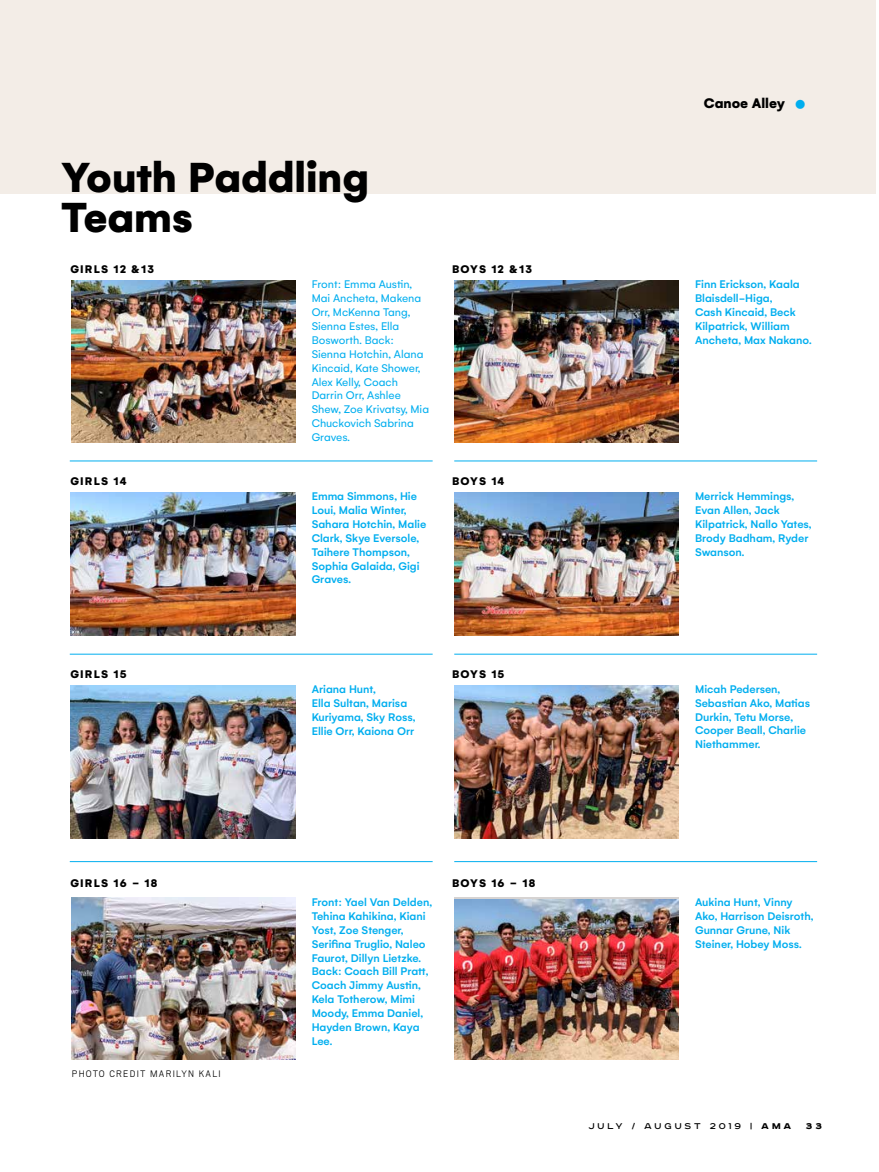
<style>
.page{position:relative;width:879px;height:1172px;background:#fff}
.page>*{position:absolute;margin:0;border:0;box-sizing:border-box;transform-origin:0 0}
.t1{font:900 45.45px/39.2px "Gelion";color:#000}
.t2{font:900 15px "Gelion";color:#000}
.t3{font:500 12px/13.8px "Gelion";color:#00aeef}
.t4{font:12px/13.8px "Gelion";color:#00aeef}
.t5{font:900 12px "Gelion";letter-spacing:.1em;color:#000}
.t6{font:300 10.5px "Scout";letter-spacing:.12em;color:#000}
.t7{font:10.5px "Road Radio";letter-spacing:.28em;color:#000}
.t8{font:900 10.5px "Road Radio";color:#000}
.s1{color:#00aeef}
.s2{font-weight:900}
</style>
<div class="page">
<div style="left:0;top:0;width:876px;height:193px;background:#f3ede7"></div>
<img style="left:71px;top:280px;width:225px;height:162px">
<img style="left:71px;top:685px;width:225px;height:153px">
<img style="left:72px;top:897px;width:224px;height:162px">
<img style="left:455px;top:280px;width:224px;height:162px">
<img style="left:454px;top:685px;width:225px;height:153px">
<img style="left:454px;top:899px;width:225px;height:160px">
<img style="left:71px;top:492px;width:225px;height:143px">
<img style="left:455px;top:492px;width:224px;height:143px">
<hr style="left:70px;top:461px;width:363px;height:1px;background:#00aeef">
<hr style="left:70px;top:654px;width:363px;height:1px;background:#00aeef">
<hr style="left:70px;top:861px;width:363px;height:1px;background:#00aeef">
<hr style="left:454px;top:461px;width:363px;height:1px;background:#00aeef">
<hr style="left:454px;top:654px;width:363px;height:1px;background:#00aeef">
<hr style="left:454px;top:861px;width:363px;height:1px;background:#00aeef">
<h1 class="t1" style="left:61px;top:158px;width:309px">Youth Paddling<br>Teams</h1>
<p class="t5" style="left:70px;top:261px;width:85px">GIRLS 12 &amp;13</p>
<p class="t5" style="left:452px;top:261px;width:81px">BOYS 12 &amp;13</p>
<p class="t4" style="left:312px;top:277px;width:119px">Front: Emma Austin,<br>Mai Ancheta, Makena<br>Orr, McKenna Tang,<br>Sienna Estes, Ella<br>Bosworth. Back:<br>Sienna Hotchin, Alana<br>Kincaid, Kate Shower,<br>Alex Kelly, Coach<br>Darrin Orr, Ashlee<br>Shew, Zoe Krivatsy, Mia<br>Chuckovich Sabrina<br>Graves.</p>
<p class="t5" style="left:70px;top:473px;width:58px">GIRLS 14</p>
<p class="t5" style="left:452px;top:473px;width:54px">BOYS 14</p>
<p class="t3" style="left:312px;top:489px;width:116px">Emma Simmons, Hie<br>Loui, Malia Winter,<br>Sahara Hotchin, Malie<br>Clark, Skye Eversole,<br>Taihere Thompson,<br>Sophia Galaida, Gigi<br>Graves.</p>
<p class="t5" style="left:70px;top:666px;width:58px">GIRLS 15</p>
<p class="t5" style="left:452px;top:666px;width:54px">BOYS 15</p>
<p class="t3" style="left:312px;top:682px;width:105px">Ariana Hunt,<br>Ella Sultan, Marisa<br>Kuriyama, Sky Ross,<br>Ellie Orr, Kaiona Orr</p>
<p class="t5" style="left:70px;top:875px;width:88px">GIRLS 16 - 18</p>
<p class="t5" style="left:452px;top:875px;width:85px">BOYS 16 - 18</p>
<p class="t6" style="left:72px;top:1066px;width:150px">PHOTO CREDIT MARILYN KALI</p>
<p class="t3" style="left:312px;top:895px;width:122px">Front: Yael Van Delden,<br>Tehina Kahikina, Kiani<br>Yost, Zoe Stenger,<br>Serifina Truglio, Naleo<br>Faurot, Dillyn Lietzke.<br>Back: Coach Bill Pratt,<br>Coach Jimmy Austin,<br>Kela Totherow, Mimi<br>Moody, Emma Daniel,<br>Hayden Brown, Kaya<br>Lee.</p>
<p class="t2" style="left:704px;top:93px;width:102px">Canoe Alley <span class="s1">■</span></p>
<p class="t3" style="left:695px;top:277px;width:118px">Finn Erickson, Kaala<br>Blaisdell-Higa,<br>Cash Kincaid, Beck<br>Kilpatrick, William<br>Ancheta, Max Nakano.</p>
<p class="t3" style="left:695px;top:489px;width:118px">Merrick Hemmings,<br>Evan Allen, Jack<br>Kilpatrick, Nallo Yates,<br>Brody Badham, Ryder<br>Swanson.</p>
<p class="t3" style="left:695px;top:682px;width:117px">Micah Pedersen,<br>Sebastian Ako, Matias<br>Durkin, Tetu Morse,<br>Cooper Beall, Charlie<br>Niethammer.</p>
<p class="t3" style="left:695px;top:895px;width:120px">Aukina Hunt, Vinny<br>Ako, Harrison Deisroth,<br>Gunnar Grune, Nik<br>Steiner, Hobey Moss.</p>
<p class="t7" style="left:588px;top:1119px;width:205px">July / august 2019 | <span class="s2">AMA</span></p>
<p class="t8" style="left:806px;top:1119px;width:18px">3 3</p>
</div>
